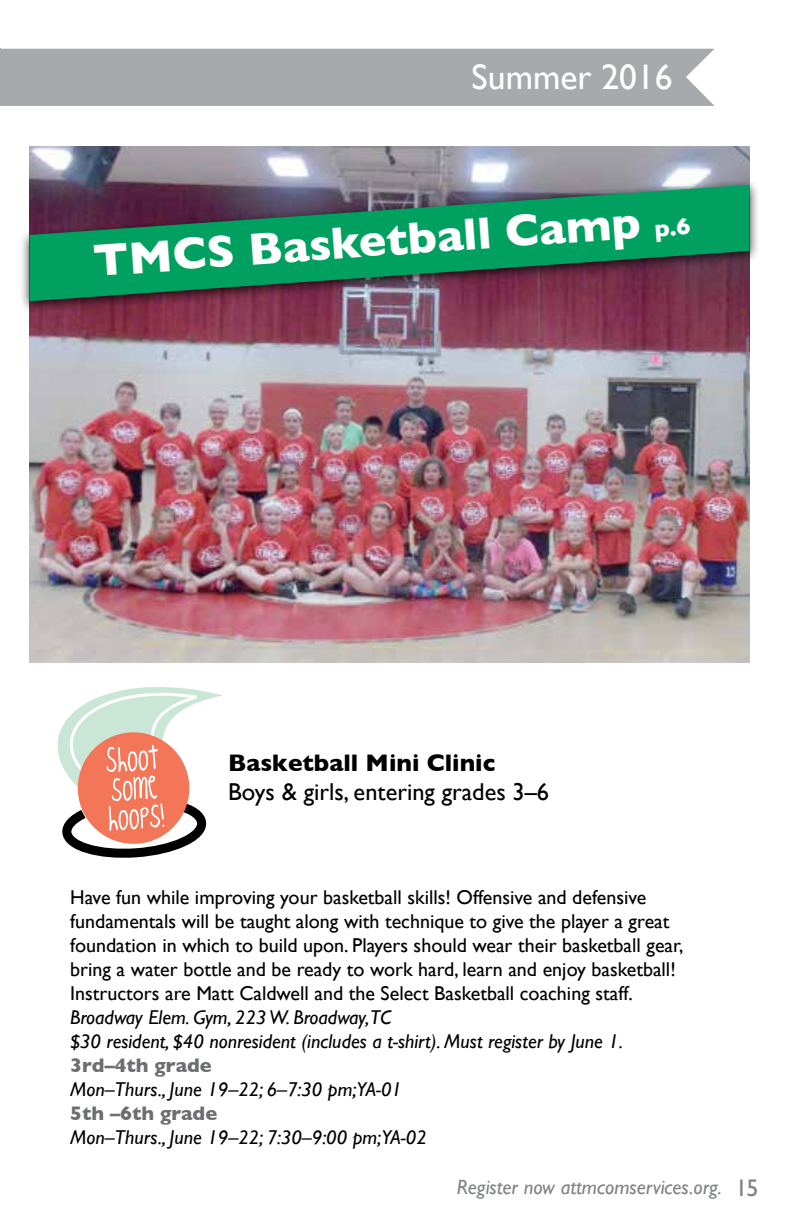
<style>
.page{position:relative;width:792px;height:1224px;background:#fff}
.page>*{position:absolute;margin:0;border:0;box-sizing:border-box;transform-origin:0 0}
.t1{font:700 46px "Gill Sans";color:#fff}
.t2{font:35.6px "Gill Sans";color:#fff}
.t3{font:24.4px "Gill Sans";color:#000}
.t4{font:700 24.4px "Gill Sans";color:#000}
.t5{font:italic 20.6px "Gill Sans";color:#808285}
.t6{font:20px/24px "Gill Sans";color:#000}
.t7{font:italic 20px/24px "Gill Sans";color:#000}
.t8{font:700 20px "Gill Sans";color:#6d6e71}
.s1{font-size:24px}
.s2{font-style:normal;font-size:24px}
</style>
<div class="page">
<img style="left:30px;top:146px;width:720px;height:516px">
<div style="left:0;top:49px;width:715px;height:57px;background:#a7a9ac"></div>
<div style="left:19px;top:179px;width:741px;height:136px;background:#000;opacity:.75"></div>
<svg style="left:30px;top:185px;width:720px;height:116px;fill:#00a160"></svg>
<svg style="left:57px;top:687px;width:166px;height:171px"></svg>
<h2 class="t2" style="left:472px;top:56px;width:202px">Summer 2016</h2>
<h1 class="t1" style="left:91px;top:224px;width:600px;rotate:-4deg">TMCS Basketball Camp <span class="s1">p.6</span></h1>
<p class="t4" style="left:228px;top:744px;width:269px">Basketball Mini Clinic</p>
<p class="t3" style="left:228px;top:778px;width:322px">Boys &amp; girls, entering grades 3–6</p>
<p class="t6" style="left:70px;top:885px;width:615px">Have fun while improving your basketball skills! Offensive and defensive fundamentals will be taught along with technique to give the player a great foundation in which to build upon. Players should wear their basketball gear, bring a water bottle and be ready to work hard, learn and enjoy basketball!<br>Instructors are Matt Caldwell and the Select Basketball coaching staff.</p>
<p class="t7" style="left:70px;top:1005px;width:554px">Broadway Elem. Gym, 223 W. Broadway,TC<br>$30 resident, $40 nonresident (includes a t-shirt). Must register by June 1.</p>
<p class="t8" style="left:70px;top:1049px;width:143px">3rd–4th grade</p>
<p class="t7" style="left:70px;top:1077px;width:333px">Mon–Thurs., June 19–22; 6–7:30 pm;YA-01</p>
<p class="t8" style="left:70px;top:1097px;width:149px">5th –6th grade</p>
<p class="t7" style="left:70px;top:1125px;width:358px">Mon–Thurs., June 19–22; 7:30–9:00 pm;YA-02</p>
<p class="t5" style="left:457px;top:1176px;width:303px">Register now attmcomservices.org. <span class="s2">15</span></p>
</div>
